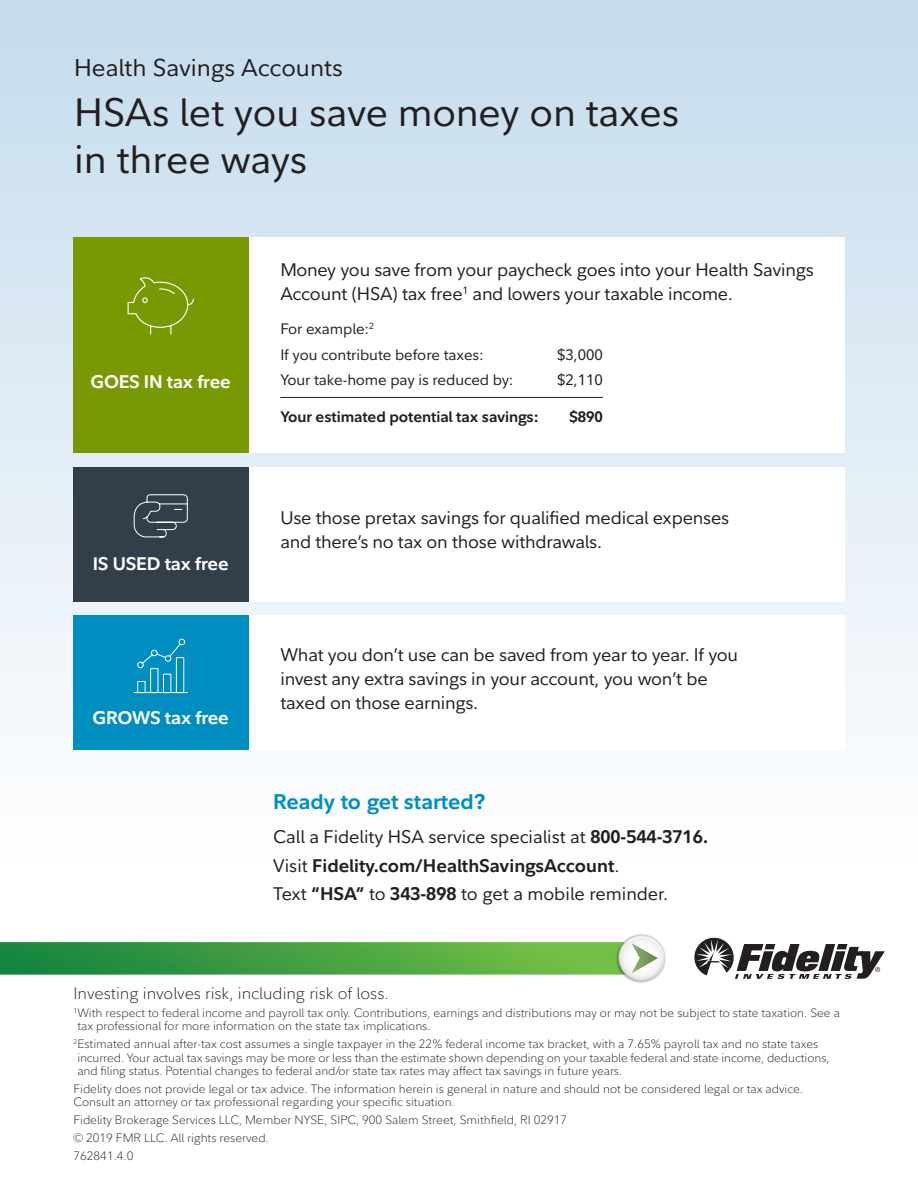
<style>
.page{position:relative;width:918px;height:1188px;background:#fff}
.page>*{position:absolute;margin:0;border:0;box-sizing:border-box;transform-origin:0 0}
.t1{font:39px/46.8px "Fidelity Sans";letter-spacing:-.005em;color:#231f20}
.t2{font:24px "Fidelity Sans";color:#231f20}
.t3{font:700 21px "Fidelity Sans";color:#008ec1}
.t4{font:18px/24px "Fidelity Sans";letter-spacing:-.01em;color:#231f20}
.t5{font:700 18px "Fidelity Sans";letter-spacing:-.01em;color:#fff}
.t6{font:300 16.5px "Fidelity Sans";color:#231f20}
.t7{font:15px/25.7px "Fidelity Sans";letter-spacing:-.005em;color:#231f20}
.t8{font:700 15px "Fidelity Sans";letter-spacing:-.005em;color:#231f20}
.t9{font:300 12px/13.5px "Fidelity Sans";color:#231f20}
.s1{font-weight:700}
</style>
<div class="page">
<div style="left:0;top:0;width:918px;height:860px;background:linear-gradient(to bottom,#c4dbec,#fefefe)"></div>
<svg style="left:694px;top:937px;width:191px;height:42px"></svg>
<img style="left:632px;top:934px;width:34px;height:49px">
<svg style="left:0;top:936px;width:663px;height:45px"></svg>
<div style="left:208px;top:615px;width:637px;height:135px;background:#fff"></div>
<div style="left:73px;top:615px;width:175px;height:135px;background:#008ec1"></div>
<svg style="left:133px;top:638px;width:55px;height:55px"></svg>
<div style="left:208px;top:467px;width:637px;height:135px;background:#fff"></div>
<div style="left:73px;top:467px;width:175px;height:135px;background:#323e48"></div>
<svg style="left:133px;top:494px;width:55px;height:44px"></svg>
<div style="left:208px;top:237px;width:637px;height:216px;background:#fff"></div>
<div style="left:73px;top:237px;width:175px;height:216px;background:#789904"></div>
<hr style="left:280px;top:397px;width:323px;height:1px;background:#231f20">
<svg style="left:127px;top:277px;width:67px;height:58px"></svg>
<h2 class="t2" style="left:74px;top:51px;width:270px">Health Savings Accounts</h2>
<h1 class="t1" style="left:74px;top:89px;width:607px">HSAs let you save money on taxes in three ways</h1>
<h3 class="t5" style="left:91px;top:370px;width:142px">GOES IN tax free</h3>
<h3 class="t5" style="left:93px;top:552px;width:137px">IS USED tax free</h3>
<h3 class="t5" style="left:93px;top:706px;width:138px">GROWS tax free</h3>
<h3 class="t4" style="left:280px;top:258px;width:535px">Money you save from your paycheck goes into your Health Savings<br>Account (HSA) tax free<sup>1</sup> and lowers your taxable income.</h3>
<p class="t7" style="left:280px;top:316px;width:205px">For example:<sup>2<br></sup>If you contribute before taxes:</p>
<p class="t7" style="left:557px;top:342px;width:47px">$3,000</p>
<p class="t7" style="left:280px;top:367px;width:235px">Your take-home pay is reduced by:</p>
<p class="t7" style="left:557px;top:367px;width:47px">$2,110</p>
<p class="t8" style="left:280px;top:407px;width:260px">Your estimated potential tax savings:</p>
<p class="t8" style="left:569px;top:407px;width:35px">$890</p>
<h3 class="t4" style="left:280px;top:506px;width:451px">Use those pretax savings for qualified medical expenses and there’s no tax on those withdrawals.</h3>
<h3 class="t4" style="left:280px;top:643px;width:459px">What you don’t use can be saved from year to year. If you invest any extra savings in your account, you won’t be taxed on those earnings.</h3>
<h3 class="t3" style="left:273px;top:788px;width:214px">Ready to get started?</h3>
<h3 class="t4" style="left:273px;top:822px;width:437px;line-height:28.5px">Call a Fidelity HSA service specialist at <span class="s1">800-544-3716.<br></span>Visit <span class="s1">Fidelity.com/HealthSavingsAccount</span>.<br>Text <span class="s1">“HSA”</span> to <span class="s1">343-898</span> to get a mobile reminder.</h3>
<h3 class="t6" style="left:73px;top:982px;width:317px">Investing involves risk, including risk of loss.</h3>
<p class="t9" style="left:77px;top:1006px;width:764px;text-indent:-4px"><sup>1</sup>With respect to federal income and payroll tax only. Contributions, earnings and distributions may or may not be subject to state taxation. See a tax professional for more information on the state tax implications.</p>
<p class="t9" style="left:77px;top:1037px;width:754px;text-indent:-4px"><sup>2</sup>Estimated annual after-tax cost assumes a single taxpayer in the 22% federal income tax bracket, with a 7.65% payroll tax and no state taxes incurred. Your actual tax savings may be more or less than the estimate shown depending on your taxable federal and state income, deductions, and filing status. Potential changes to federal and/or state tax rates may affect tax savings in future years.</p>
<p class="t9" style="left:73px;top:1082px;width:731px">Fidelity does not provide legal or tax advice. The information herein is general in nature and should not be considered legal or tax advice.<br>Consult an attorney or tax professional regarding your specific situation.</p>
<p class="t9" style="left:73px;top:1111px;width:495px;line-height:17.9px">Fidelity Brokerage Services LLC, Member NYSE, SIPC, 900 Salem Street, Smithfield, RI 02917 © 2019 FMR LLC. All rights reserved.<br>762841.4.0</p>
</div>
